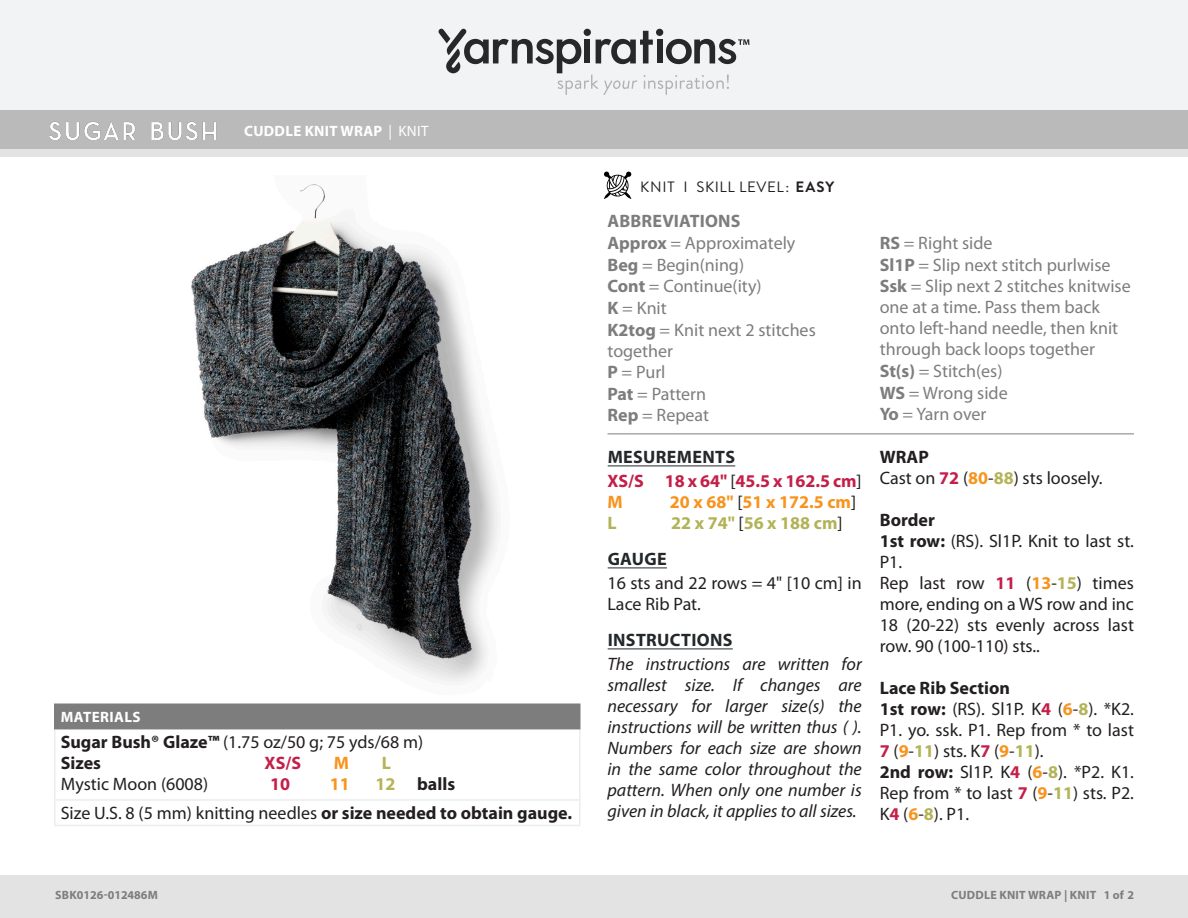
<style>
.page{position:relative;width:1188px;height:918px;background:#fff}
.page>*{position:absolute;margin:0;border:0;box-sizing:border-box;transform-origin:0 0}
.Mat_body_4{font:18px/21px "Myriad Pro";color:#231f20;text-align:justify}
.Abbreviations{font:18px/21px "Myriad Pro";color:#7d7d7d}
.Blurb{font:italic 18px/21px "Myriad Pro";color:#231f20;text-align:justify}
.t1{font:700 18px "Myriad Pro";color:#231f20}
.Head{font:700 18px "Myriad Pro";letter-spacing:.02em;color:#24282a}
.t2{font:700 18px "Myriad Pro";color:#c31f49}
.t3{font:700 18px "Myriad Pro";color:#f7941e}
.t4{font:700 18px "Myriad Pro";color:#b2b258}
.Abbreviations_Head{font:700 18px "Myriad Pro";letter-spacing:.01em;color:#7d7d7d}
.t5{font:700 18px "Myriad Pro";color:#c41f49}
.t6{font:700 18px "Myriad Pro";color:#f8941e}
.t7{font:700 18px "Myriad Pro";color:#b3b358}
.Skill_Level{font:15px "Brandon Grotesque";letter-spacing:.035em;color:#231f20}
.Pattern_Title{font:700 15px "Myriad Pro";letter-spacing:.02em;color:#fff}
.Materials_Head{font:700 15px "Myriad Pro";letter-spacing:.03em;color:#fff}
.t8{font:700 12px "Myriad Pro";letter-spacing:.01em;color:#7d7d7d}
.s1{font-weight:400}
.s2{font-weight:700}
.s3{color:#b3b358}
.s4{font-weight:400;color:#231f20}
.s5{font-weight:700;color:#c41f49}
.s6{font-weight:700;color:#f8941e}
.s7{font-weight:700;color:#b3b358}
</style>
<div class="page">
<div style="left:0;top:875px;width:1188px;height:43px;background:#e4e3e3"></div>
<div style="left:0;top:149px;width:1188px;height:9px;background:#e4e3e3"></div>
<div style="left:0;top:0;width:1188px;height:111px;background:#f2f3f4"></div>
<div style="left:0;top:111px;width:1188px;height:38px;background:#bbbaba"></div>
<svg style="left:604px;top:171px;width:27px;height:28px"></svg>
<div style="left:55px;top:704px;width:525px;height:25px;background:#7d7d7d"></div>
<hr style="left:54px;top:729px;width:2px;height:70px;background:#eaeced">
<hr style="left:579px;top:729px;width:1px;height:70px;background:#eaeced">
<hr style="left:54px;top:801px;width:2px;height:24px;background:#eaeced">
<svg style="left:579px;top:801px;width:1px;height:24px"></svg>
<hr style="left:54px;top:799px;width:526px;height:2px;background:#eaeced">
<hr style="left:54px;top:825px;width:526px;height:1px;background:#eaeced">
<hr style="left:54px;top:704px;width:526px;height:1px;background:#7d7d7d">
<hr style="left:54px;top:705px;width:2px;height:23px;background:#7d7d7d">
<hr style="left:54px;top:728px;width:526px;height:1px;background:#7d7d7d">
<svg style="left:438px;top:29px;width:311px;height:66px"></svg>
<hr style="left:608px;top:465px;width:127px;height:1px;background:#24282a">
<hr style="left:608px;top:567px;width:59px;height:1px;background:#24282a">
<hr style="left:608px;top:648px;width:125px;height:1px;background:#24282a">
<img style="left:191px;top:184px;width:307px;height:498px">
<img style="left:50px;top:121px;width:166px;height:18px">
<hr style="left:608px;top:434px;width:526px;height:1px;background:#7d7d7d">
<p class="Pattern_Title" style="left:244px;top:121px;width:186px">CUDDLE KNIT WRAP <span class="s1">| KNIT</span></p>
<p class="Materials_Head" style="left:61px;top:707px;width:81px">MATERIALS</p>
<p class="Mat_body_4" style="left:61px;top:731px;width:364px"><span class="s2">Sugar Bush® Glaze™</span> (1.75 oz/50 g; 75 yds/68 m)</p>
<p class="t1" style="left:61px;top:751px;width:42px">Sizes</p>
<p class="t5" style="left:265px;top:751px;width:38px">XS/S</p>
<p class="t6" style="left:334px;top:751px;width:17px">M</p>
<p class="t7" style="left:382px;top:751px;width:11px">L</p>
<p class="Mat_body_4" style="left:61px;top:773px;width:149px">Mystic Moon (6008)</p>
<p class="t5" style="left:270px;top:772px;width:21px">10</p>
<p class="t6" style="left:330px;top:772px;width:21px">11</p>
<p class="t1" style="left:375px;top:772px;width:81px"><span class="s3">12</span> balls</p>
<p class="Mat_body_4" style="left:61px;top:803px;width:513px">Size U.S. 8 (5 mm) knitting needles <span class="s2">or size needed to obtain gauge.</span></p>
<p class="Skill_Level" style="left:640px;top:177px;width:196px">KNIT I SKILL LEVEL: <span class="s2">EASY</span></p>
<p class="Abbreviations_Head" style="left:608px;top:209px;width:135px">ABBREVIATIONS</p>
<p class="Abbreviations" style="left:608px;top:232px;width:189px"><span class="s2">Approx</span> = Approximately</p>
<p class="Abbreviations" style="left:608px;top:254px;width:138px"><span class="s2">Beg</span> = Begin(ning)</p>
<p class="Abbreviations" style="left:608px;top:276px;width:156px"><span class="s2">Cont</span> = Continue(ity)</p>
<p class="Abbreviations" style="left:608px;top:297px;width:61px"><span class="s2">K</span> = Knit</p>
<p class="Abbreviations" style="left:608px;top:319px;width:210px"><span class="s2">K2tog</span> = Knit next 2 stitches together</p>
<p class="Abbreviations" style="left:608px;top:361px;width:60px"><span class="s2">P</span> = Purl</p>
<p class="Abbreviations" style="left:608px;top:383px;width:100px"><span class="s2">Pat</span> = Pattern</p>
<p class="Abbreviations" style="left:608px;top:405px;width:103px"><span class="s2">Rep</span> = Repeat</p>
<p class="Head" style="left:608px;top:445px;width:129px">MESUREMENTS</p>
<p class="t2" style="left:608px;top:469px;width:256px">XS/S 18 x 64" <span class="s4">[</span>45.5 x 162.5 cm<span class="s4">]</span></p>
<p class="t3" style="left:608px;top:490px;width:17px">M</p>
<p class="t3" style="left:670px;top:490px;width:188px">20 x 68" <span class="s4">[</span>51 x 172.5 cm<span class="s4">]</span></p>
<p class="t4" style="left:608px;top:511px;width:11px">L</p>
<p class="t4" style="left:671px;top:511px;width:173px">22 x 74" <span class="s4">[</span>56 x 188 cm<span class="s4">]</span></p>
<p class="Head" style="left:608px;top:547px;width:61px">GAUGE</p>
<p class="Mat_body_4" style="left:608px;top:572px;width:256px">16 sts and 22 rows = 4" [10 cm] in<br>Lace Rib Pat.</p>
<p class="Head" style="left:608px;top:628px;width:126px">INSTRUCTIONS</p>
<p class="Blurb" style="left:608px;top:653px;width:256px">The instructions are written for smallest size. If changes are necessary for larger size(s) the instructions will be written thus ( ).<br>Numbers for each size are shown in the same color throughout the pattern. When only one number is given in black, it applies to all sizes.</p>
<p class="Abbreviations" style="left:880px;top:232px;width:114px"><span class="s2">RS</span> = Right side</p>
<p class="Abbreviations" style="left:880px;top:254px;width:232px"><span class="s2">Sl1P</span> = Slip next stitch purlwise</p>
<p class="Abbreviations" style="left:880px;top:276px;width:253px"><span class="s2">Ssk</span> = Slip next 2 stitches knitwise one at a time. Pass them back onto left-hand needle, then knit through back loops together</p>
<p class="Abbreviations" style="left:880px;top:360px;width:124px"><span class="s2">St(s)</span> = Stitch(es)</p>
<p class="Abbreviations" style="left:880px;top:382px;width:129px"><span class="s2">WS</span> = Wrong side</p>
<p class="Abbreviations" style="left:880px;top:403px;width:108px"><span class="s2">Yo</span> = Yarn over</p>
<p class="t1" style="left:880px;top:445px;width:51px">WRAP</p>
<p class="Mat_body_4" style="left:880px;top:467px;width:224px">Cast on <span class="s5">72</span> (<span class="s6">80</span>-<span class="s7">88</span>) sts loosely.</p>
<p class="t1" style="left:880px;top:508px;width:57px">Border</p>
<p class="Mat_body_4" style="left:880px;top:530px;width:256px"><span class="s2">1st row:</span> (RS). Sl1P. Knit to last st.<br>P1.</p>
<p class="Mat_body_4" style="left:880px;top:572px;width:256px">Rep last row <span class="s5">11</span> (<span class="s6">13</span>-<span class="s7">15</span>) times more, ending on a WS row and inc 18 (20-22) sts evenly across last row. 90 (100-110) sts..</p>
<p class="t1" style="left:880px;top:676px;width:132px">Lace Rib Section</p>
<p class="Mat_body_4" style="left:880px;top:698px;width:256px"><span class="s2">1st row:</span> (RS). Sl1P. K<span class="s5">4</span> (<span class="s6">6</span>-<span class="s7">8</span>). *K2.<br>P1. yo. ssk. P1. Rep from * to last <span class="s5">7</span> (<span class="s6">9</span>-<span class="s7">11</span>) sts. K<span class="s5">7</span> (<span class="s6">9</span>-<span class="s7">11</span>).</p>
<p class="Mat_body_4" style="left:880px;top:761px;width:256px"><span class="s2">2nd row:</span> Sl1P. K<span class="s5">4</span> (<span class="s6">6</span>-<span class="s7">8</span>). *P2. K1.<br>Rep from * to last <span class="s5">7</span> (<span class="s6">9</span>-<span class="s7">11</span>) sts. P2.<br>K<span class="s5">4</span> (<span class="s6">6</span>-<span class="s7">8</span>). P1.</p>
<p class="t8" style="left:55px;top:887px;width:104px">SBK0126-012486M</p>
<p class="t8" style="left:951px;top:887px;width:185px">CUDDLE KNIT WRAP | KNIT 1 of 2</p>
<p class="t8" style="left:60px;top:887px;width:26px">KU #</p>
<p class="t8" style="left:1030px;top:887px;width:62px">X | CROCHE</p>
<p class="t8" style="left:1127px;top:887px;width:9px">X</p>
</div>
